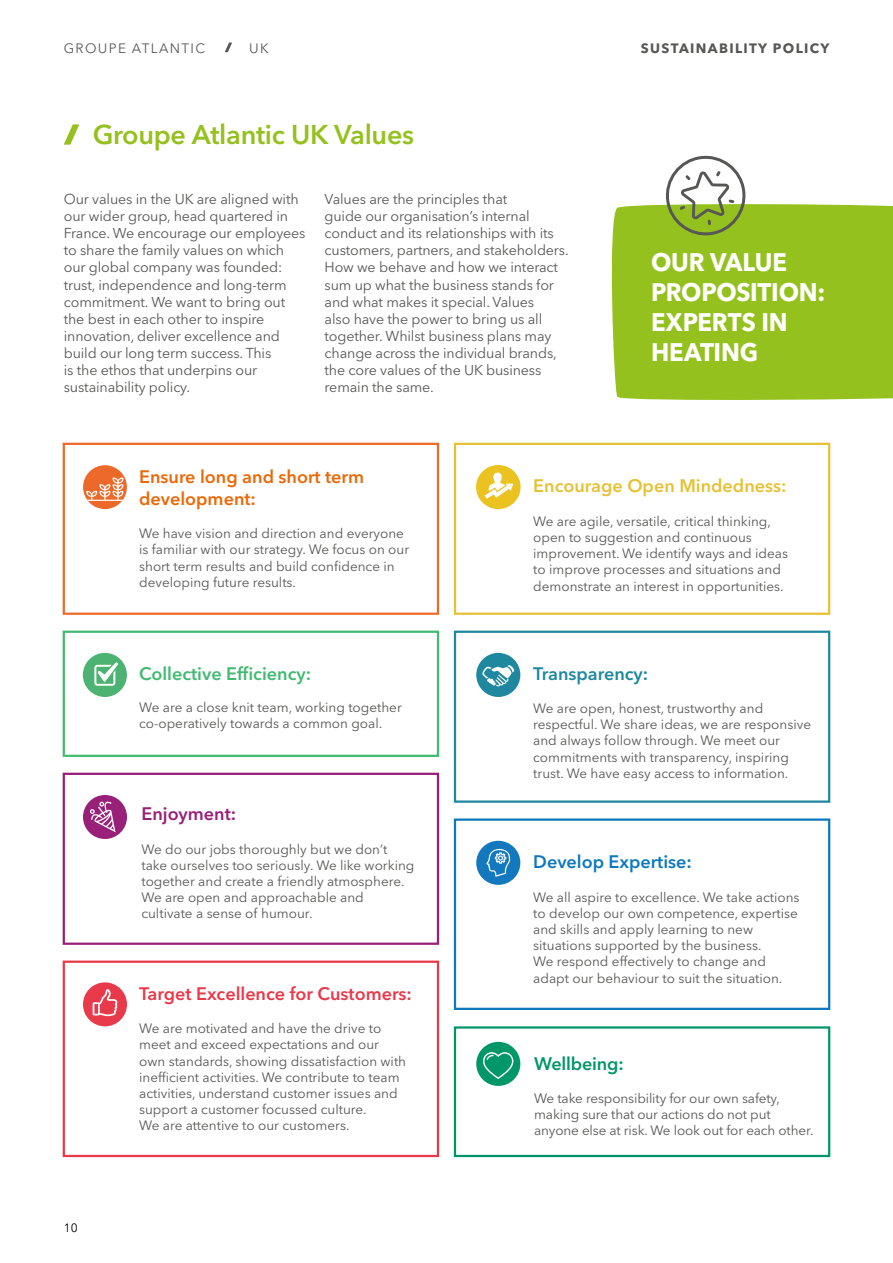
<style>
.page{position:relative;width:893px;height:1263px;background:#fff}
.page>*{position:absolute;margin:0;border:0;box-sizing:border-box;transform-origin:0 0}
.t1{font:600 27px "Avenir Next LT Pro";letter-spacing:-.01em;color:#95c11f}
.t2{font:700 25.2px/30.3px "Avenir Next LT Pro";letter-spacing:-.01em;color:#fff;scale:.95 1}
.t3{font:600 18px/21.6px "Avenir Next LT Pro";color:#eb6807}
.t4{font:600 18px "Avenir Next LT Pro";color:#e8394a}
.t5{font:600 18px "Avenir Next LT Pro";color:#e6c135}
.t6{font:600 18px "Avenir Next LT Pro";color:#42ba72}
.t7{font:600 18px "Avenir Next LT Pro";color:#0d78be}
.t8{font:600 18px "Avenir Next LT Pro";color:#1f889e}
.t9{font:600 18px "Avenir Next LT Pro";letter-spacing:-.01em;color:#019667}
.t10{font:600 18px "Avenir Next LT Pro";color:#991e78}
.t11{font:14.25px/17.1px "Avenir Next LT Pro";letter-spacing:-.01em;color:#575756}
.t12{font:13.5px/16.2px "Avenir Next LT Pro";color:#575756}
.t13{font:700 13.5px "Avenir Next LT Pro";letter-spacing:.1em;color:#575756}
.t14{font:13.5px "Avenir Next LT Pro";letter-spacing:.1em;color:#575756}
.t15{font:12px "Avenir Next LT Pro";color:#000}
</style>
<div class="page">
<svg style="left:225px;top:43px;width:7px;height:9px"></svg>
<div style="left:611px;top:204px;width:282px;height:196px;background:#95c11f"></div>
<svg style="left:64px;top:124px;width:15px;height:21px"></svg>
<div style="left:63px;top:443px;width:376px;height:172px;border:2px solid #ee6a2a"></div>
<div style="left:454px;top:443px;width:376px;height:172px;border:2px solid #e6c135"></div>
<div style="left:63px;top:631px;width:376px;height:126px;border:2px solid #42ba72"></div>
<div style="left:454px;top:631px;width:376px;height:172px;border:2px solid #1f889e"></div>
<div style="left:63px;top:773px;width:376px;height:172px;border:2px solid #991e78"></div>
<div style="left:454px;top:818px;width:376px;height:192px;border:2px solid #0d78be"></div>
<div style="left:63px;top:960px;width:376px;height:197px;border:2px solid #e8394a"></div>
<div style="left:454px;top:1026px;width:376px;height:131px;border:2px solid #019667"></div>
<svg style="left:662px;top:155px;width:85px;height:85px"></svg>
<div style="left:83px;top:465px;width:44px;height:44px;background:#ed692a;border-radius:50%"></div>
<svg style="left:86px;top:477px;width:37px;height:24px"></svg>
<div style="left:83px;top:653px;width:44px;height:44px;background:#4db372;border-radius:50%"></div>
<svg style="left:94px;top:662px;width:24px;height:24px"></svg>
<div style="left:83px;top:795px;width:44px;height:44px;background:#992078;border-radius:50%"></div>
<svg style="left:90px;top:801px;width:26px;height:31px"></svg>
<div style="left:83px;top:982px;width:44px;height:44px;background:#e83a4b;border-radius:50%"></div>
<svg style="left:93px;top:989px;width:25px;height:27px"></svg>
<div style="left:476px;top:465px;width:45px;height:44px;background:#eac321;border-radius:50%"></div>
<svg style="left:485px;top:473px;width:28px;height:26px"></svg>
<div style="left:476px;top:653px;width:44px;height:44px;background:#20889e;border-radius:50%"></div>
<svg style="left:482px;top:665px;width:32px;height:21px"></svg>
<div style="left:476px;top:841px;width:44px;height:44px;background:#1478be;border-radius:50%"></div>
<svg style="left:486px;top:849px;width:24px;height:28px"></svg>
<div style="left:476px;top:1042px;width:44px;height:44px;background:#009768;border-radius:50%"></div>
<svg style="left:483px;top:1052px;width:30px;height:27px"></svg>
<p class="t14" style="left:64px;top:40px;width:143px">GROUPE ATLANTIC</p>
<p class="t12" style="left:249px;top:40px;width:21px">UK</p>
<p class="t13" style="left:641px;top:40px;width:190px">SUSTAINABILITY POLICY</p>
<h1 class="t1" style="left:93px;top:118px;width:323px">Groupe Atlantic UK Values</h1>
<p class="t11" style="left:64px;top:190px;width:243px">Our values in the UK are aligned with our wider group, head quartered in<br>France. We encourage our employees to share the family values on which our global company was founded: trust, independence and long-term commitment. We want to bring out the best in each other to inspire innovation, deliver excellence and build our long term success. This<br>is the ethos that underpins our sustainability policy.</p>
<p class="t11" style="left:325px;top:190px;width:246px">Values are the principles that<br>guide our organisation’s internal conduct and its relationships with its customers, partners, and stakeholders.<br>How we behave and how we interact sum up what the business stands for and what makes it special. Values<br>also have the power to bring us all together. Whilst business plans may change across the individual brands, the core values of the UK business remain the same.</p>
<h2 class="t2" style="left:651px;top:246px;width:185px">OUR VALUE<br>PROPOSITION:<br>EXPERTS IN<br>HEATING</h2>
<p class="t15" style="left:64px;top:1220px;width:15px">10</p>
<h3 class="t3" style="left:139px;top:466px;width:226px">Ensure long and short term development:</h3>
<p class="t12" style="left:139px;top:525px;width:272px">We have vision and direction and everyone is familiar with our strategy. We focus on our short term results and build confidence in developing future results.</p>
<h3 class="t6" style="left:139px;top:662px;width:174px">Collective Efficiency:</h3>
<p class="t12" style="left:139px;top:699px;width:264px">We are a close knit team, working together co-operatively towards a common goal.</p>
<h3 class="t10" style="left:141px;top:803px;width:96px">Enjoyment:</h3>
<p class="t12" style="left:141px;top:841px;width:275px">We do our jobs thoroughly but we don’t take ourselves too seriously. We like working together and create a friendly atmosphere.<br>We are open and approachable and cultivate a sense of humour.</p>
<h3 class="t4" style="left:139px;top:983px;width:274px">Target Excellence for Customers:</h3>
<p class="t12" style="left:139px;top:1020px;width:269px">We are motivated and have the drive to meet and exceed expectations and our own standards, showing dissatisfaction with inefficient activities. We contribute to team activities, understand customer issues and support a customer focussed culture.<br>We are attentive to our customers.</p>
<h3 class="t5" style="left:533px;top:475px;width:255px">Encourage Open Mindedness:</h3>
<p class="t12" style="left:533px;top:513px;width:256px">We are agile, versatile, critical thinking, open to suggestion and continuous improvement. We identify ways and ideas to improve processes and situations and demonstrate an interest in opportunities.</p>
<h3 class="t8" style="left:533px;top:662px;width:117px">Transparency:</h3>
<p class="t12" style="left:533px;top:700px;width:279px">We are open, honest, trustworthy and respectful. We share ideas, we are responsive and always follow through. We meet our commitments with transparency, inspiring trust. We have easy access to information.</p>
<h3 class="t7" style="left:533px;top:851px;width:160px">Develop Expertise:</h3>
<p class="t12" style="left:533px;top:889px;width:268px">We all aspire to excellence. We take actions to develop our own competence, expertise and skills and apply learning to new situations supported by the business.<br>We respond effectively to change and adapt our behaviour to suit the situation.</p>
<h3 class="t9" style="left:534px;top:1053px;width:91px">Wellbeing:</h3>
<p class="t12" style="left:534px;top:1090px;width:281px">We take responsibility for our own safety, making sure that our actions do not put anyone else at risk. We look out for each other.</p>
</div>
